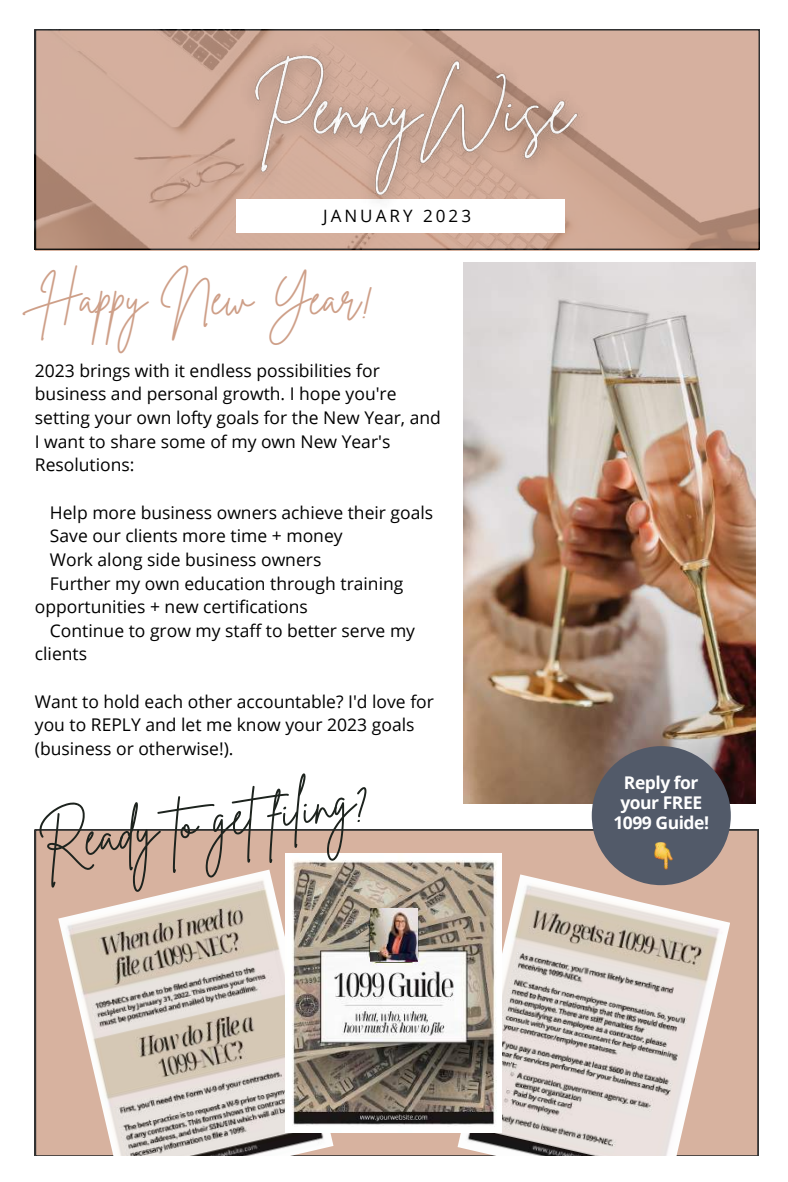
<style>
.page{position:relative;width:788px;height:1182px;background:#fff}
.page>*{position:absolute;margin:0;border:0;box-sizing:border-box;transform-origin:0 0}
.t1{font:51.27px "Brittany Signature";color:#1d231e}
.t2{font:46.38px "Brittany Signature";color:#ce9f88}
.t3{font:17.5px/23.6px "Open Sans";color:#000}
.t4{font:700 17.5px/19.6px "Open Sans";letter-spacing:-.025em;color:#fff;text-align:center}
.t5{font:16.97px "Open Sans";letter-spacing:.175em;color:#000}
</style>
<div class="page">
<svg style="left:35px;top:29px;width:724px;height:221px;background:#c8a493"></svg>
<img style="left:463px;top:262px;width:292px;height:541px">
<div style="left:236px;top:199px;width:329px;height:33px;background:#fff"></div>
<div style="left:35px;top:829px;width:723px;height:327px;background:#d7b29f"></div>
<img style="left:58px;top:869px;width:275px;height:287px">
<img style="left:457px;top:874px;width:273px;height:282px">
<img style="left:286px;top:853px;width:215px;height:279px">
<div style="left:591px;top:746px;width:139px;height:139px;background:#525a69;border-radius:50%"></div>
<img style="left:654px;top:842px;width:19px;height:27px">
<img style="left:370px;top:908px;width:48px;height:53px">
<img style="left:205px;top:35px;width:396px;height:187px">
<p class="t5" style="left:323px;top:204px;width:149px">JANUARY 2023</p>
<h2 class="t2" style="left:41px;top:268px;width:334px">Happy New Year!</h2>
<p class="t3" style="left:35px;top:358px;width:407px">2023 brings with it endless possibilities for business and personal growth. I hope you're setting your own lofty goals for the New Year, and I want to share some of my own New Year's Resolutions:</p>
<p class="t3" style="left:50px;top:500px;width:385px">Help more business owners achieve their goals</p>
<p class="t3" style="left:50px;top:523px;width:294px">Save our clients more time + money</p>
<p class="t3" style="left:50px;top:547px;width:273px">Work along side business owners</p>
<p class="t3" style="left:50px;top:571px;width:355px">Further my own education through training</p>
<p class="t3" style="left:35px;top:594px;width:274px">opportunities + new certifications</p>
<p class="t3" style="left:50px;top:618px;width:366px">Continue to grow my staff to better serve my</p>
<p class="t3" style="left:35px;top:641px;width:54px">clients</p>
<p class="t3" style="left:35px;top:689px;width:400px">Want to hold each other accountable? I'd love for you to REPLY and let me know your 2023 goals (business or otherwise!).</p>
<h1 class="t1" style="left:34px;top:811px;width:336px;rotate:-8deg">Ready to get filing?</h1>
<p class="t4" style="left:613px;top:772px;width:97px">Reply for your FREE<br>1099 Guide!</p>
</div>
